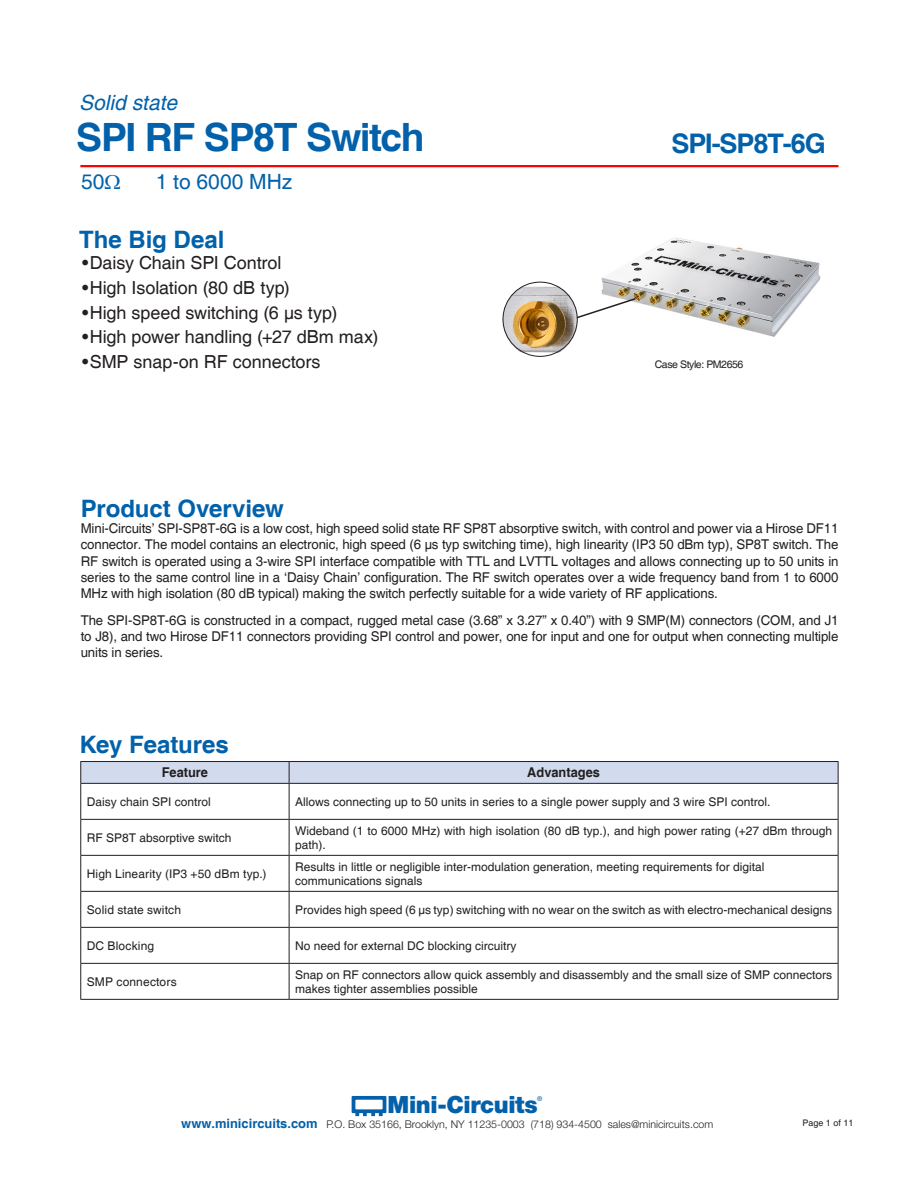
<style>
.page{position:relative;width:918px;height:1188px;background:#fff}
.page>*{position:absolute;margin:0;border:0;box-sizing:border-box;transform-origin:0 0}
.MAIN_HEADLINE{font:700 39px "Helvetica";letter-spacing:-.035em;color:#0261aa}
.t1{font:700 27px "Helvetica";letter-spacing:-.04em;color:#0261aa}
.section_head{font:700 24px "Helvetica";letter-spacing:-.005em;color:#0161ab}
.t2{font:900 23.7px "Helvetica Neue";letter-spacing:-.015em;color:#0261aa}
.t3{font:21px "Helvetica";color:#0261aa}
.t4{font:italic 21px "Helvetica";color:#0261aa}
.FEAT____APPL{font:18px "Helvetica";letter-spacing:-.005em;color:#231f20}
.FEAT___APPL{font:13.5px/16.2px "Helvetica";letter-spacing:-.01em;color:#231f20;text-align:justify}
.t5{font:700 13.5px "Helvetica";color:#231f20;scale:.95 1}
.FEAT____APPL-2{font:12px/14.4px "Helvetica";color:#231f20}
.t6{font:300 10.65px "Helvetica Neue";color:#231f20}
.t7{font:10.5px "Helvetica";letter-spacing:-.04em;color:#231f20}
.t8{font:9px "Helvetica";color:#231f20}
.t9{font:500 6.6px "Helvetica Neue";color:#0261aa}
.s1{font-family:"Helvetica";font-weight:700;font-size:12.9px;color:#0261aa}
</style>
<div class="page">
<svg style="left:352px;top:1096px;width:34px;height:20px"></svg>
<hr style="left:80px;top:165px;width:758px;height:2px;background:#f00">
<img style="left:601px;top:237px;width:220px;height:100px">
<hr style="left:80px;top:761px;width:209px;height:1px;background:#231f20">
<hr style="left:289px;top:761px;width:550px;height:1px;background:#231f20">
<div style="left:80px;top:762px;width:759px;height:21px;background:#d2dbee"></div>
<hr style="left:80px;top:783px;width:209px;height:1px;background:#231f20">
<hr style="left:80px;top:784px;width:1px;height:35px;background:#231f20">
<hr style="left:289px;top:783px;width:550px;height:1px;background:#231f20">
<hr style="left:289px;top:784px;width:1px;height:35px;background:#231f20">
<hr style="left:838px;top:784px;width:1px;height:35px;background:#231f20">
<hr style="left:80px;top:819px;width:209px;height:1px;background:#231f20">
<hr style="left:80px;top:820px;width:1px;height:35px;background:#231f20">
<hr style="left:289px;top:819px;width:550px;height:1px;background:#231f20">
<hr style="left:289px;top:820px;width:1px;height:35px;background:#231f20">
<hr style="left:838px;top:820px;width:1px;height:35px;background:#231f20">
<hr style="left:80px;top:855px;width:209px;height:1px;background:#231f20">
<hr style="left:80px;top:856px;width:1px;height:35px;background:#231f20">
<hr style="left:289px;top:855px;width:550px;height:1px;background:#231f20">
<hr style="left:289px;top:856px;width:1px;height:35px;background:#231f20">
<hr style="left:838px;top:856px;width:1px;height:35px;background:#231f20">
<hr style="left:80px;top:891px;width:209px;height:1px;background:#231f20">
<hr style="left:80px;top:892px;width:1px;height:35px;background:#231f20">
<hr style="left:289px;top:891px;width:550px;height:1px;background:#231f20">
<hr style="left:289px;top:892px;width:1px;height:35px;background:#231f20">
<hr style="left:838px;top:892px;width:1px;height:35px;background:#231f20">
<hr style="left:80px;top:927px;width:209px;height:1px;background:#231f20">
<hr style="left:80px;top:928px;width:1px;height:35px;background:#231f20">
<hr style="left:289px;top:927px;width:550px;height:1px;background:#231f20">
<hr style="left:289px;top:928px;width:1px;height:35px;background:#231f20">
<hr style="left:838px;top:928px;width:1px;height:35px;background:#231f20">
<hr style="left:80px;top:963px;width:209px;height:1px;background:#231f20">
<hr style="left:80px;top:964px;width:1px;height:35px;background:#231f20">
<hr style="left:289px;top:963px;width:550px;height:1px;background:#231f20">
<hr style="left:289px;top:964px;width:1px;height:35px;background:#231f20">
<hr style="left:838px;top:964px;width:1px;height:35px;background:#231f20">
<hr style="left:80px;top:999px;width:209px;height:1px;background:#231f20">
<hr style="left:289px;top:999px;width:550px;height:1px;background:#231f20">
<img style="left:503px;top:281px;width:74px;height:76px">
<div style="left:503px;top:282px;width:75px;height:75px;border:1px solid #231f20;border-radius:50%"></div>
<svg style="left:575px;top:297px;width:62px;height:23px"></svg>
<p class="t4" style="left:79px;top:91px;width:100px">Solid state</p>
<p class="MAIN_HEADLINE" style="left:76px;top:114px;width:350px">SPI RF SP8T Switch</p>
<p class="t3" style="left:81px;top:169px;width:25px">50</p>
<p class="t3" style="left:156px;top:169px;width:138px">1 to 6000 MHz</p>
<p class="section_head" style="left:79px;top:225px;width:147px">The Big Deal</p>
<p class="FEAT____APPL" style="left:82px;top:253px;width:201px">•Daisy Chain SPI Control</p>
<p class="FEAT____APPL" style="left:82px;top:277px;width:209px">•High Isolation (80 dB typ)</p>
<p class="FEAT____APPL" style="left:82px;top:302px;width:257px">•High speed switching (6 µs typ)</p>
<p class="FEAT____APPL" style="left:82px;top:326px;width:298px">•High power handling (+27 dBm max)</p>
<p class="FEAT____APPL" style="left:82px;top:351px;width:240px">•SMP snap-on RF connectors</p>
<p class="t1" style="left:671px;top:127px;width:156px">SPI-SP8T-6G</p>
<p class="t7" style="left:655px;top:358px;width:90px">Case Style: PM2656</p>
<p class="section_head" style="left:81px;top:494px;width:205px">Product Overview</p>
<p class="FEAT___APPL" style="left:81px;top:521px;width:759px">Mini-Circuits’ SPI-SP8T-6G is a low cost, high speed solid state RF SP8T absorptive switch, with control and power via a Hirose DF11 connector. The model contains an electronic, high speed (6 µs typ switching time), high linearity (IP3 50 dBm typ), SP8T switch. The RF switch is operated using a 3-wire SPI interface compatible with TTL and LVTTL voltages and allows connecting up to 50 units in series to the same control line in a ‘Daisy Chain’ configuration. The RF switch operates over a wide frequency band from 1 to 6000<br>MHz with high isolation (80 dB typical) making the switch perfectly suitable for a wide variety of RF applications.</p>
<p class="FEAT___APPL" style="left:81px;top:613px;width:759px">The SPI-SP8T-6G is constructed in a compact, rugged metal case (3.68” x 3.27” x 0.40”) with 9 SMP(M) connectors (COM, and J1 to J8), and two Hirose DF11 connectors providing SPI control and power, one for input and one for output when connecting multiple units in series.</p>
<p class="section_head" style="left:80px;top:730px;width:151px">Key Features</p>
<p class="t5" style="left:162px;top:764px;width:50px">Feature</p>
<p class="t5" style="left:527px;top:764px;width:78px">Advantages</p>
<p class="FEAT____APPL-2" style="left:87px;top:795px;width:126px">Daisy chain SPI control</p>
<p class="FEAT____APPL-2" style="left:295px;top:795px;width:477px">Allows connecting up to 50 units in series to a single power supply and 3 wire SPI control.</p>
<p class="FEAT____APPL-2" style="left:87px;top:831px;width:146px">RF SP8T absorptive switch</p>
<p class="FEAT____APPL-2" style="left:295px;top:824px;width:538px">Wideband (1 to 6000 MHz) with high isolation (80 dB typ.), and high power rating (+27 dBm through path).</p>
<p class="FEAT____APPL-2" style="left:87px;top:867px;width:181px">High Linearity (IP3 +50 dBm typ.)</p>
<p class="FEAT____APPL-2" style="left:295px;top:860px;width:471px">Results in little or negligible inter-modulation generation, meeting requirements for digital communications signals</p>
<p class="FEAT____APPL-2" style="left:87px;top:903px;width:96px">Solid state switch</p>
<p class="FEAT____APPL-2" style="left:295px;top:903px;width:538px">Provides high speed (6 µs typ) switching with no wear on the switch as with electro-mechanical designs</p>
<p class="FEAT____APPL-2" style="left:87px;top:939px;width:69px">DC Blocking</p>
<p class="FEAT____APPL-2" style="left:295px;top:939px;width:223px">No need for external DC blocking circuitry</p>
<p class="FEAT____APPL-2" style="left:87px;top:975px;width:91px">SMP connectors</p>
<p class="FEAT____APPL-2" style="left:295px;top:968px;width:538px">Snap on RF connectors allow quick assembly and disassembly and the small size of SMP connectors makes tighter assemblies possible</p>
<h3 class="t2" style="left:388px;top:1091px;width:152px">Mini-Circuits</h3>
<p class="t9" style="left:537px;top:1094px;width:7px">®</p>
<p class="t6" style="left:181px;top:1118px;width:534px"><span class="s1">www.minicircuits.com</span> P.O. Box 35166, Brooklyn, NY 11235-0003 (718) 934-4500 sales@minicircuits.com</p>
<p class="t8" style="left:802px;top:1117px;width:53px">Page 1 of 11</p>
</div>
